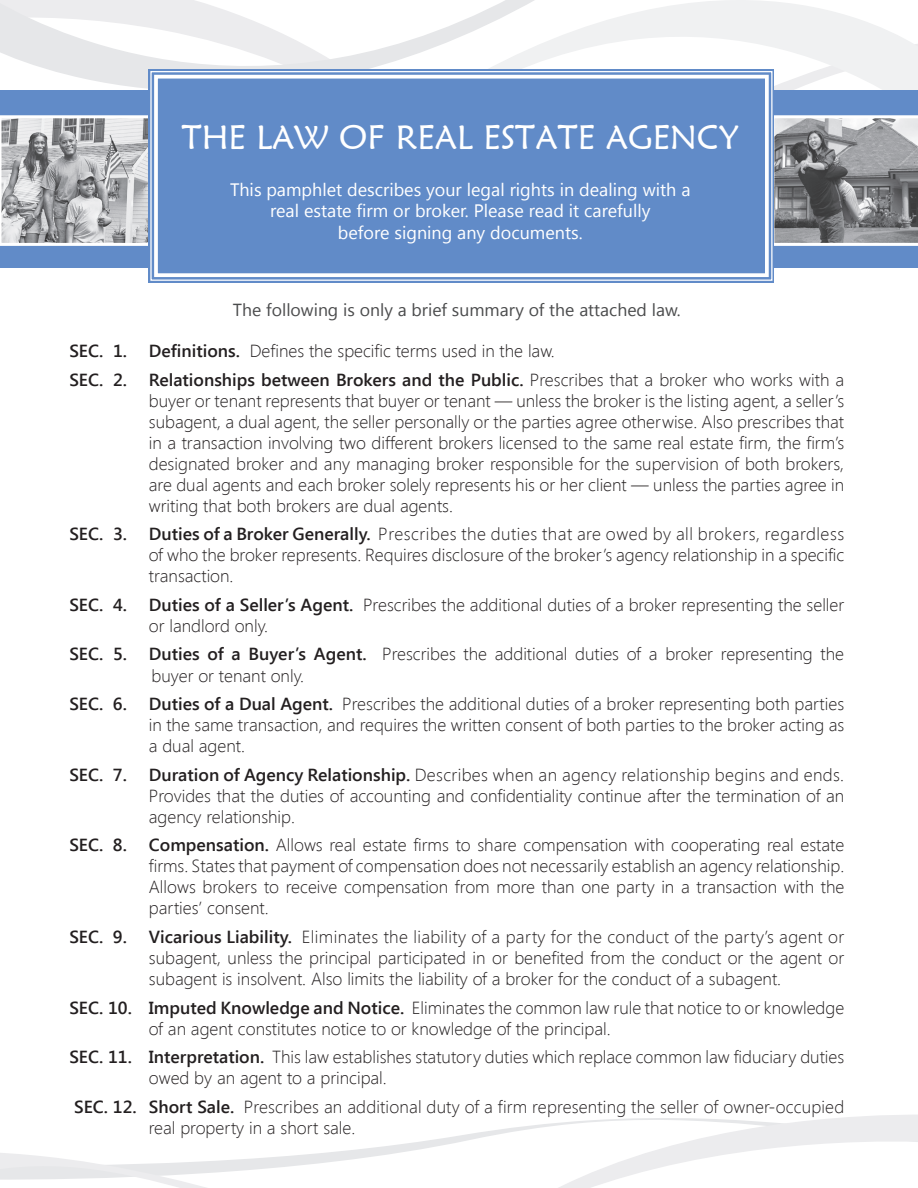
<style>
.page{position:relative;width:918px;height:1188px;background:#fff}
.page>*{position:absolute;margin:0;border:0;box-sizing:border-box;transform-origin:0 0}
.t1{font:33.6px "Maiandra GD";color:#fff}
.t2{font:18px/21.6px "Segoe UI";color:#fff;text-align:center}
.t3{font:300 17.4px/21px "Segoe UI";color:#231f20}
.t4{font:17.4px "Segoe UI";color:#4b4c4d}
.s1{font-weight:600}
</style>
<div class="page">
<svg style="left:0;top:1115px;width:918px;height:73px"></svg>
<svg style="left:547px;top:0;width:371px;height:90px;fill:#f0f1f2"></svg>
<svg style="left:0;top:0;width:547px;height:89px"></svg>
<div style="left:0;top:90px;width:918px;height:178px;background:#618bc8"></div>
<svg style="left:0;top:115px;width:148px;height:131px;background:#b7b8ba"></svg>
<svg style="left:774px;top:115px;width:144px;height:131px;background:#8e9092"></svg>
<svg style="left:150px;top:70px;width:623px;height:211px"></svg>
<div style="left:154px;top:75px;width:615px;height:202px;border:4px solid #fff"></div>
<h1 class="t1" style="left:182px;top:116px;width:559px">THE LAW OF REAL ESTATE AGENCY</h1>
<p class="t2" style="left:230px;top:178px;width:462px">This pamphlet describes your legal rights in dealing with a real estate firm or broker. Please read it carefully<br>before signing any documents.</p>
<p class="t4" style="left:233px;top:298px;width:449px">The following is only a brief summary of the attached law.</p>
<p class="t3" style="left:69px;top:336px;width:776px;line-height:28.5px"><span class="s1">SEC. 1. Definitions.</span> Defines the specific terms used in the law.<br><span class="s1">SEC. 2. Relationships between Brokers and the Public.</span> Prescribes that a broker who works with a</p>
<p class="t3" style="left:149px;top:389px;width:697px;text-align:justify">buyer or tenant represents that buyer or tenant — unless the broker is the listing agent, a seller’s subagent, a dual agent, the seller personally or the parties agree otherwise. Also prescribes that in a transaction involving two different brokers licensed to the same real estate firm, the firm’s designated broker and any managing broker responsible for the supervision of both brokers, are dual agents and each broker solely represents his or her client — unless the parties agree in writing that both brokers are dual agents.</p>
<p class="t3" style="left:149px;top:523px;width:697px;text-align:justify;text-indent:-80px"><span class="s1">SEC. 3. Duties of a Broker Generally.</span> Prescribes the duties that are owed by all brokers, regardless of who the broker represents. Requires disclosure of the broker’s agency relationship in a specific transaction.</p>
<p class="t3" style="left:149px;top:593px;width:697px;text-indent:-80px"><span class="s1">SEC. 4. Duties of a Seller’s Agent.</span> Prescribes the additional duties of a broker representing the seller or landlord only.</p>
<p class="t3" style="left:152px;top:643px;width:694px;line-height:21.6px;text-indent:-82px"><span class="s1">SEC. 5. Duties of a Buyer’s Agent.</span> Prescribes the additional duties of a broker representing the buyer or tenant only.</p>
<p class="t3" style="left:149px;top:693px;width:697px;text-align:justify;text-indent:-80px"><span class="s1">SEC. 6. Duties of a Dual Agent.</span> Prescribes the additional duties of a broker representing both parties in the same transaction, and requires the written consent of both parties to the broker acting as a dual agent.</p>
<p class="t3" style="left:149px;top:764px;width:697px;text-align:justify;text-indent:-80px"><span class="s1">SEC. 7. Duration of Agency Relationship.</span> Describes when an agency relationship begins and ends.<br>Provides that the duties of accounting and confidentiality continue after the termination of an agency relationship.</p>
<p class="t3" style="left:149px;top:834px;width:697px;text-align:justify;text-indent:-80px"><span class="s1">SEC. 8. Compensation.</span> Allows real estate firms to share compensation with cooperating real estate firms. States that payment of compensation does not necessarily establish an agency relationship.<br>Allows brokers to receive compensation from more than one party in a transaction with the parties’ consent.</p>
<p class="t3" style="left:149px;top:925px;width:697px;text-align:justify;text-indent:-80px"><span class="s1">SEC. 9. Vicarious Liability.</span> Eliminates the liability of a party for the conduct of the party’s agent or subagent, unless the principal participated in or benefited from the conduct or the agent or subagent is insolvent. Also limits the liability of a broker for the conduct of a subagent.</p>
<p class="t3" style="left:149px;top:997px;width:697px;text-indent:-80px"><span class="s1">SEC. 10. Imputed Knowledge and Notice.</span> Eliminates the common law rule that notice to or knowledge of an agent constitutes notice to or knowledge of the principal.</p>
<p class="t3" style="left:149px;top:1046px;width:697px;text-indent:-80px"><span class="s1">SEC. 11. Interpretation.</span> This law establishes statutory duties which replace common law fiduciary duties owed by an agent to a principal.</p>
<p class="t3" style="left:149px;top:1096px;width:697px;text-indent:-75px"><span class="s1">SEC. 12. Short Sale.</span> Prescribes an additional duty of a firm representing the seller of owner-occupied real property in a short sale.</p>
</div>
